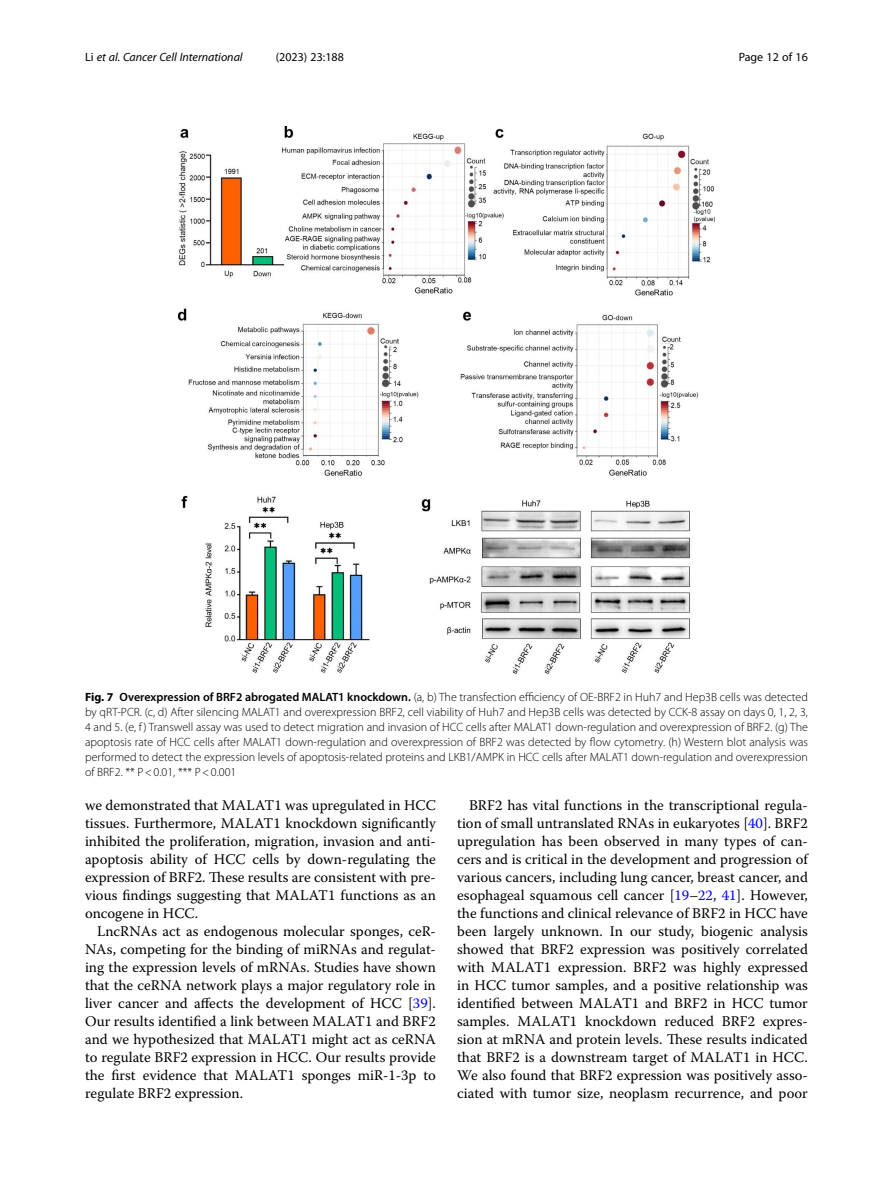
<style>
.page{position:relative;width:893px;height:1191px;background:#fff}
.page>*{position:absolute;margin:0;border:0;box-sizing:border-box;transform-origin:0 0}
.Body_Text_Indent{font:14.7px/18px "Warnock Pro";color:#000;text-align:justify}
.Body_Text{font:14.7px/18px "Warnock Pro";color:#000;text-align:justify}
.Figure_Caption{font:300 12px/15px "Myriad Pro";color:#000;text-align:justify}
.t1{font:italic 12px "Myriad Pro";color:#000}
.t2{font:12px "Myriad Pro";color:#000}
.s1{font-style:normal}
.s2{font-weight:700}
.s3{font-weight:600}
.s4{color:#00f}
</style>
<div class="page">
<img style="left:178px;top:126px;width:536px;height:548px">
<p class="t1" style="left:85px;top:50px;width:159px"><span class="s1">Li</span> et al. Cancer Cell International</p>
<p class="t2" style="left:276px;top:50px;width:70px">(2023) 23:188</p>
<p class="t2" style="left:739px;top:50px;width:71px">Page 12 of 16</p>
<p class="Figure_Caption" style="left:85px;top:689px;width:724px"><span class="s2">Fig. 7</span> <span class="s3">Overexpression of BRF2 abrogated MALAT1 knockdown.</span> (a, b) The transfection efficiency of OE-BRF2 in Huh7 and Hep3B cells was detected by qRT-PCR. (c, d) After silencing MALAT1 and overexpression BRF2, cell viability of Huh7 and Hep3B cells was detected by CCK-8 assay on days 0, 1, 2, 3, 4 and 5. (e, f ) Transwell assay was used to detect migration and invasion of HCC cells after MALAT1 down-regulation and overexpression of BRF2. (g) The apoptosis rate of HCC cells after MALAT1 down-regulation and overexpression of BRF2 was detected by flow cytometry. (h) Western blot analysis was performed to detect the expression levels of apoptosis-related proteins and LKB1/AMPK in HCC cells after MALAT1 down-regulation and overexpression of BRF2. ** P&lt;0.01, *** P&lt;0.001</p>
<p class="Body_Text" style="left:85px;top:796px;width:352px">we demonstrated that MALAT1 was upregulated in HCC tissues. Furthermore, MALAT1 knockdown significantly inhibited the proliferation, migration, invasion and anti&shy;apoptosis ability of HCC cells by down-regulating the expression of BRF2. These results are consistent with pre&shy;vious findings suggesting that MALAT1 functions as an oncogene in HCC.</p>
<p class="Body_Text_Indent" style="left:85px;top:922px;width:352px;text-indent:12px">LncRNAs act as endogenous molecular sponges, ceR-NAs, competing for the binding of miRNAs and regulat&shy;ing the expression levels of mRNAs. Studies have shown that the ceRNA network plays a major regulatory role in liver cancer and affects the development of HCC [<span class="s4">39</span>].<br>Our results identified a link between MALAT1 and BRF2 and we hypothesized that MALAT1 might act as ceRNA to regulate BRF2 expression in HCC. Our results provide the first evidence that MALAT1 sponges miR-1-3p to regulate BRF2 expression.</p>
<p class="Body_Text_Indent" style="left:457px;top:796px;width:352px;text-indent:12px">BRF2 has vital functions in the transcriptional regula&shy;tion of small untranslated RNAs in eukaryotes [<span class="s4">40</span>]. BRF2 upregulation has been observed in many types of can&shy;cers and is critical in the development and progression of various cancers, including lung cancer, breast cancer, and esophageal squamous cell cancer [<span class="s4">19</span>–<span class="s4">22</span>, <span class="s4">41</span>]. However, the functions and clinical relevance of BRF2 in HCC have been largely unknown. In our study, biogenic analysis showed that BRF2 expression was positively correlated with MALAT1 expression. BRF2 was highly expressed in HCC tumor samples, and a positive relationship was identified between MALAT1 and BRF2 in HCC tumor samples. MALAT1 knockdown reduced BRF2 expres&shy;sion at mRNA and protein levels. These results indicated that BRF2 is a downstream target of MALAT1 in HCC.<br>We also found that BRF2 expression was positively asso&shy;ciated with tumor size, neoplasm recurrence, and poor</p>
</div>
